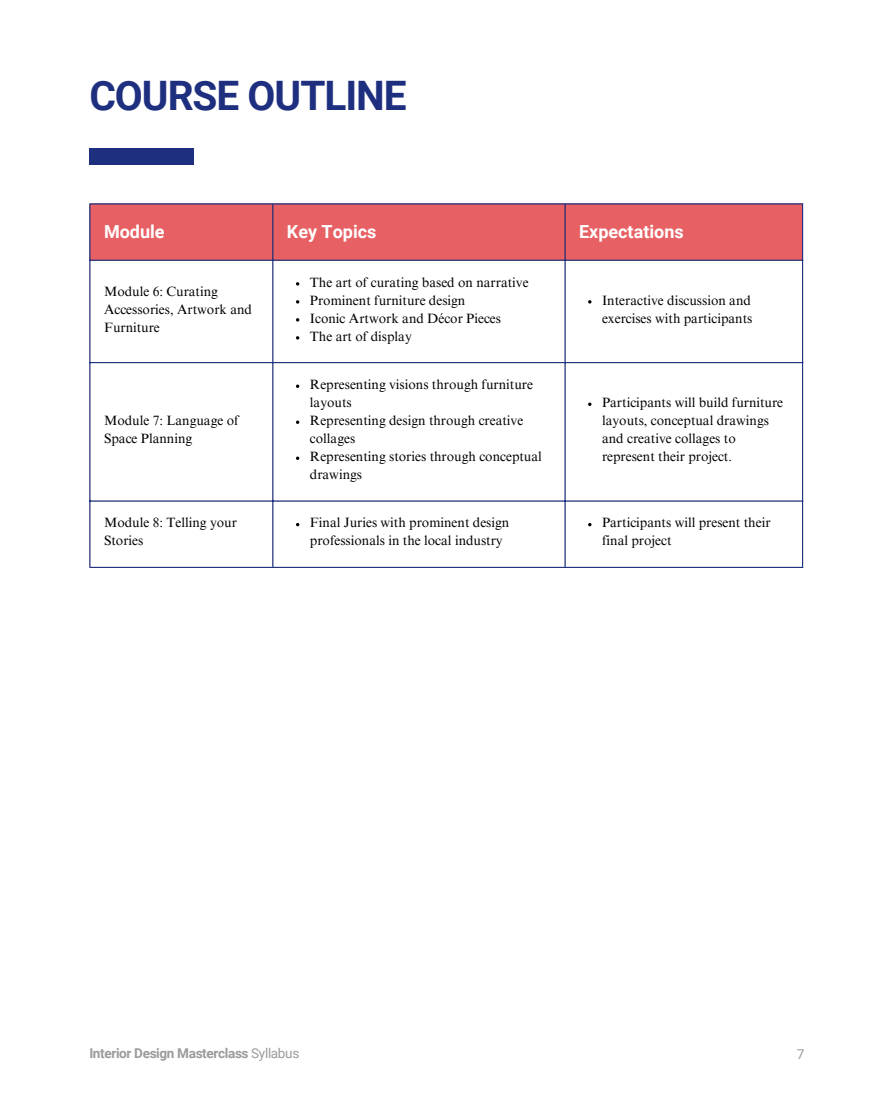
<style>
.page{position:relative;width:894px;height:1106px;background:#fff}
.page>*{position:absolute;margin:0;border:0;box-sizing:border-box;transform-origin:0 0}
.t1{font:700 40.65px "Roboto";letter-spacing:-.025em;color:#1f2f7f}
.t2{font:700 18px "Roboto";color:#fff}
.t3{font:13.5px/18px "Times NRMT Pro";color:#000}
.t4{font:700 13.5px "Roboto";letter-spacing:-.025em;color:#9b9b9b}
.t5{font:13.5px "Roboto";color:#9b9b9b}
.s1{font-weight:400}
</style>
<div class="page">
<div style="left:89px;top:148px;width:104px;height:16px;background:#1f2f7f"></div>
<div style="left:90px;top:205px;width:711px;height:55px;background:#e76064"></div>
<svg style="left:296px;top:282px;width:3px;height:4px"></svg>
<svg style="left:296px;top:300px;width:3px;height:4px"></svg>
<svg style="left:296px;top:318px;width:3px;height:4px"></svg>
<svg style="left:296px;top:336px;width:3px;height:4px"></svg>
<svg style="left:588px;top:300px;width:3px;height:4px"></svg>
<hr style="left:89px;top:205px;width:1px;height:362px;background:#1f2f7f">
<hr style="left:272px;top:205px;width:1px;height:362px;background:#1f2f7f">
<hr style="left:564px;top:205px;width:1px;height:362px;background:#1f2f7f">
<hr style="left:801px;top:205px;width:1px;height:362px;background:#1f2f7f">
<hr style="left:89px;top:203px;width:713px;height:2px;background:#1f2f7f">
<hr style="left:89px;top:260px;width:713px;height:1px;background:#1f2f7f">
<hr style="left:89px;top:362px;width:713px;height:1px;background:#1f2f7f">
<hr style="left:89px;top:500px;width:713px;height:2px;background:#1f2f7f">
<hr style="left:89px;top:567px;width:713px;height:1px;background:#1f2f7f">
<h1 class="t1" style="left:89px;top:72px;width:319px">COURSE OUTLINE</h1>
<p class="t2" style="left:104px;top:222px;width:62px">Module</p>
<p class="t2" style="left:287px;top:222px;width:91px">Key Topics</p>
<p class="t2" style="left:579px;top:222px;width:106px">Expectations</p>
<p class="t3" style="left:104px;top:284px;width:149px">Module 6: Curating<br>Accessories, Artwork and<br>Furniture</p>
<p class="t3" style="left:104px;top:413px;width:136px">Module 7: Language of<br>Space Planning</p>
<p class="t3" style="left:310px;top:275px;width:220px">The art of curating based on narrative</p>
<p class="t3" style="left:310px;top:293px;width:157px">Prominent furniture design</p>
<p class="t3" style="left:310px;top:311px;width:193px">Iconic Artwork and Décor Pieces</p>
<p class="t3" style="left:310px;top:329px;width:103px">The art of display</p>
<p class="t3" style="left:310px;top:377px;width:224px">Representing visions through furniture layouts</p>
<p class="t3" style="left:310px;top:413px;width:215px">Representing design through creative collages</p>
<p class="t3" style="left:310px;top:449px;width:233px">Representing stories through conceptual drawings</p>
<p class="t3" style="left:602px;top:293px;width:152px">Interactive discussion and exercises with participants</p>
<p class="t3" style="left:602px;top:395px;width:182px">Participants will build furniture layouts, conceptual drawings and creative collages to represent their project.</p>
<p class="t3" style="left:104px;top:515px;width:134px">Module 8: Telling your<br>Stories</p>
<p class="t3" style="left:310px;top:515px;width:201px">Final Juries with prominent design professionals in the local industry</p>
<p class="t3" style="left:602px;top:515px;width:170px">Participants will present their final project</p>
<p class="t4" style="left:89px;top:1045px;width:211px">Interior Design Masterclass <span class="s1">Syllabus</span></p>
<p class="t5" style="left:796px;top:1046px;width:9px">7</p>
</div>
